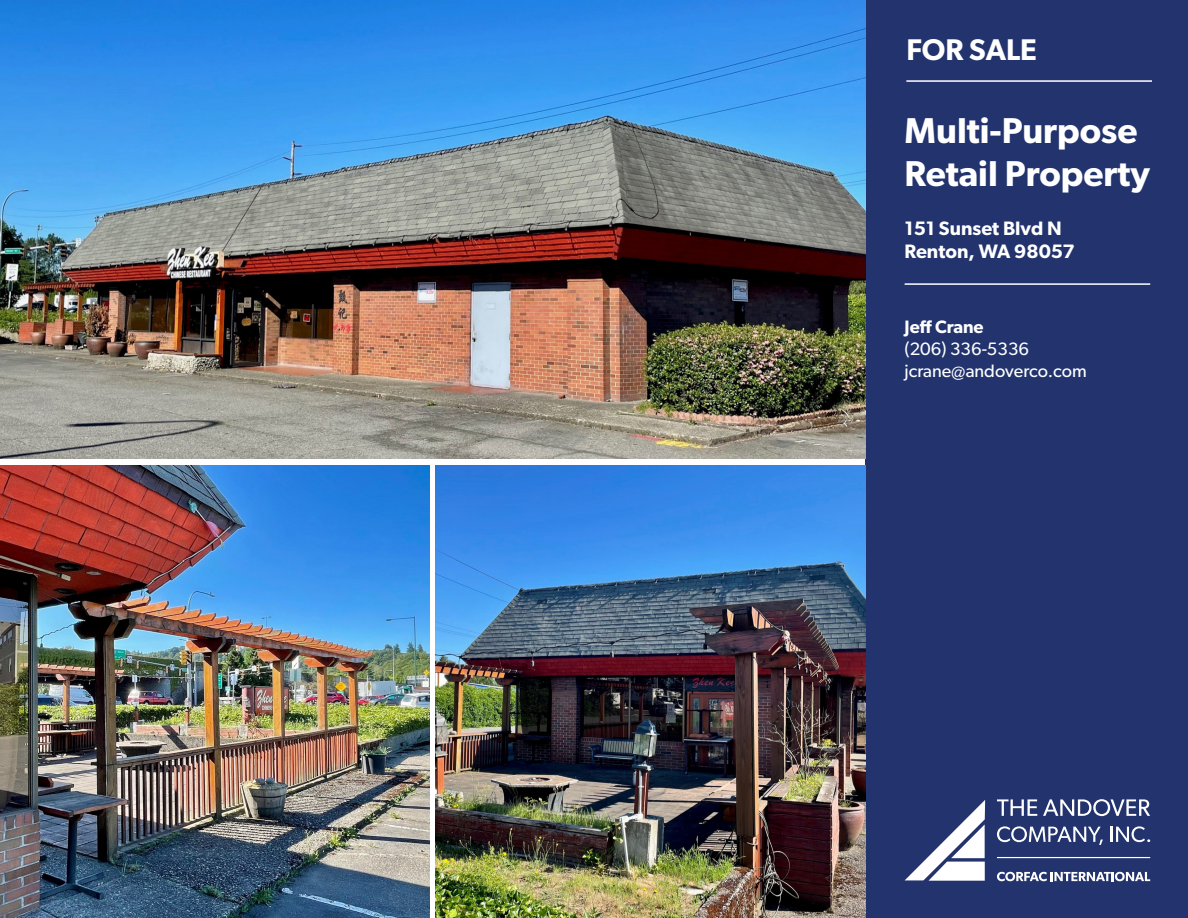
<style>
.page{position:relative;width:1188px;height:918px;background:#fff}
.page>*{position:absolute;margin:0;border:0;box-sizing:border-box;transform-origin:0 0}
.t1{font:600 36px/43.2px "Gibson";color:#fff}
.t2{font:600 30px "Gibson";color:#fff}
.t3{font:600 19.5px "Gibson";color:#fff}
.t4{font:18px "Gibson";color:#fff}
.t5{font:600 18px "Gibson";color:#fff}
</style>
<div class="page">
<div style="left:865px;top:0;width:323px;height:918px;background:#22336d"></div>
<img style="left:0;top:0;width:865px;height:459px">
<img style="left:0;top:465px;width:430px;height:453px">
<img style="left:435px;top:465px;width:430px;height:453px">
<svg style="left:905px;top:800px;width:80px;height:81px"></svg>
<svg style="left:997px;top:799px;width:40px;height:17px"></svg>
<svg style="left:1043px;top:799px;width:107px;height:17px"></svg>
<hr style="left:997px;top:857px;width:153px;height:1px;background:#fff">
<svg style="left:997px;top:872px;width:153px;height:9px"></svg>
<svg style="left:997px;top:826px;width:106px;height:19px"></svg>
<svg style="left:1111px;top:826px;width:39px;height:16px"></svg>
<hr style="left:905px;top:283px;width:245px;height:2px;background:#fff">
<hr style="left:906px;top:80px;width:246px;height:2px;background:#fff">
<p class="t2" style="left:906px;top:32px;width:132px">FOR SALE</p>
<p class="t1" style="left:905px;top:108px;width:247px">Multi-Purpose<br>Retail Property</p>
<p class="t3" style="left:905px;top:216px;width:159px">151 Sunset Blvd N</p>
<p class="t3" style="left:905px;top:240px;width:172px">Renton, WA 98057</p>
<p class="t5" style="left:905px;top:316px;width:81px">Jeff Crane</p>
<p class="t4" style="left:905px;top:338px;width:126px">(206) 336-5336</p>
<p class="t4" style="left:905px;top:360px;width:184px">jcrane@andoverco.com</p>
</div>
